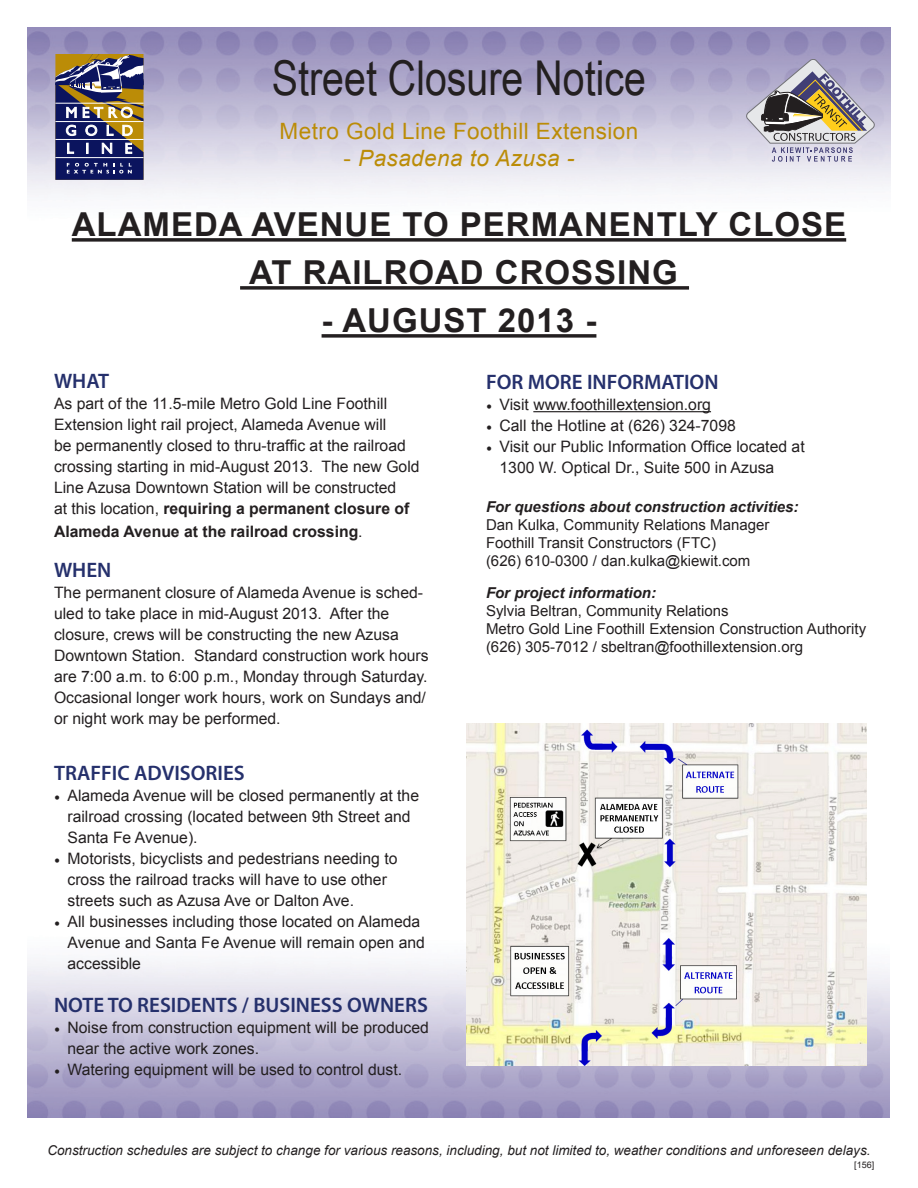
<style>
.page{position:relative;width:918px;height:1188px;background:#fff}
.page>*{position:absolute;margin:0;border:0;box-sizing:border-box;transform-origin:0 0}
.Heading{font:48px "Arial Narrow";color:#231f20}
.t1{font:700 33px "Arial";letter-spacing:.03em;color:#231f20}
.t2{font:22.5px "Arial";letter-spacing:.02em;color:#bb8c07}
.t3{font:italic 22.5px "Arial";letter-spacing:.02em;color:#bb8c07}
.Subheading{font:600 21px "Myriad Pro";color:#25306c}
.t4{font:15.75px/21px "Arial";color:#231f20}
.t5{font:700 15.75px "Arial";color:#231f20}
.Subheading-2{font:15px/18px "Arial";color:#231f20}
.Subheading-3{font:italic 700 15px "Arial";color:#231f20}
.t6{font:italic 13.5px "Arial";color:#231f20}
.t7{font:9px "Arial";color:#231f20}
.s1{font-style:normal}
.s2{font-weight:700}
.s3{font-weight:400}
.s4{font-family:"Minion Pro"}
.s5{font-weight:700;font-style:italic}
</style>
<div class="page">
<img style="left:27px;top:963px;width:863px;height:154px">
<svg style="left:55px;top:54px;width:89px;height:126px;background:#5e5968"></svg>
<svg style="left:746px;top:59px;width:128px;height:103px;background:#aaa4ab"></svg>
<img style="left:466px;top:724px;width:401px;height:341px">
<svg style="left:72px;top:238px;width:774px;height:4px;background:#403c3d"></svg>
<svg style="left:240px;top:286px;width:449px;height:4px;background:#403c3d"></svg>
<svg style="left:322px;top:334px;width:274px;height:4px"></svg>
<hr style="left:533px;top:411px;width:178px;height:1px;background:#231f20">
<p class="Heading" style="left:272px;top:43px;width:376px">Street Closure Notice</p>
<p class="t2" style="left:280px;top:116px;width:360px">Metro Gold Line Foothill Extension</p>
<p class="t3" style="left:344px;top:143px;width:232px"><span class="s1">-</span> Pasadena to Azusa -</p>
<p class="t1" style="left:72px;top:203px;width:776px">ALAMEDA AVENUE TO PERMANENTLY CLOSE</p>
<p class="t1" style="left:249px;top:251px;width:430px">AT RAILROAD CROSSING</p>
<p class="t1" style="left:322px;top:299px;width:276px">- AUGUST 2013 -</p>
<p class="Subheading" style="left:54px;top:368px;width:57px">WHAT</p>
<p class="t4" style="left:54px;top:393px;width:367px">As part of the 11.5-mile Metro Gold Line Foothill Extension light rail project, Alameda Avenue will<br>be permanently closed to thru-traffic at the railroad crossing starting in mid-August 2013. The new Gold Line Azusa Downtown Station will be constructed<br>at this location, <span class="s2">requiring a permanent closure of</span></p>
<p class="t5" style="left:54px;top:521px;width:310px">Alameda Avenue at the railroad crossing<span class="s3">.</span></p>
<p class="Subheading" style="left:54px;top:557px;width:59px">WHEN</p>
<p class="t4" style="left:54px;top:582px;width:376px">The permanent closure of Alameda Avenue is sched&shy;uled to take place in mid-August 2013. After the closure, crews will be constructing the new Azusa Downtown Station. Standard construction work hours are 7:00 a.m. to 6:00 p.m., Monday through Saturday.<br>Occasional longer work hours, work on Sundays and/ or night work may be performed.</p>
<p class="Subheading" style="left:54px;top:759px;width:192px">TRAFFIC ADVISORIES</p>
<p class="t4" style="left:68px;top:785px;width:353px;text-indent:-14px"><span class="s4">•</span> Alameda Avenue will be closed permanently at the railroad crossing (located between 9th Street and<br>Santa Fe Avenue).</p>
<p class="t4" style="left:68px;top:848px;width:332px;text-indent:-14px"><span class="s4">•</span> Motorists, bicyclists and pedestrians needing to cross the railroad tracks will have to use other streets such as Azusa Ave or Dalton Ave.</p>
<p class="t4" style="left:68px;top:911px;width:359px;text-indent:-14px"><span class="s4">•</span> All businesses including those located on Alameda<br>Avenue and Santa Fe Avenue will remain open and accessible</p>
<p class="Subheading" style="left:54px;top:991px;width:375px">NOTE TO RESIDENTS / BUSINESS OWNERS</p>
<p class="t4" style="left:68px;top:1017px;width:363px;text-indent:-14px"><span class="s4">•</span> Noise from construction equipment will be produced near the active work zones.</p>
<p class="t4" style="left:54px;top:1059px;width:350px"><span class="s4">•</span> Watering equipment will be used to control dust.</p>
<p class="Subheading" style="left:486px;top:369px;width:234px">FOR MORE INFORMATION</p>
<p class="t4" style="left:486px;top:394px;width:227px"><span class="s4">•</span> Visit www.foothillextension.org</p>
<p class="t4" style="left:486px;top:415px;width:251px"><span class="s4">•</span> Call the Hotline at (626) 324-7098</p>
<p class="t4" style="left:500px;top:436px;width:307px;text-indent:-14px"><span class="s4">•</span> Visit our Public Information Office located at<br>1300 W. Optical Dr., Suite 500 in Azusa</p>
<p class="Subheading-2" style="left:486px;top:498px;width:314px"><span class="s5">For questions about construction activities:<br></span>Dan Kulka, Community Relations Manager<br>Foothill Transit Constructors (FTC)</p>
<p class="Subheading-2" style="left:486px;top:552px;width:266px">(626) 610-0300 / dan.kulka@kiewit.com</p>
<p class="Subheading-3" style="left:486px;top:583px;width:172px">For project information:</p>
<p class="Subheading-2" style="left:486px;top:602px;width:382px">Sylvia Beltran, Community Relations<br>Metro Gold Line Foothill Extension Construction Authority</p>
<p class="Subheading-2" style="left:486px;top:638px;width:319px">(626) 305-7012 / sbeltran@foothillextension.org</p>
<p class="t6" style="left:47px;top:1141px;width:825px">Construction schedules are subject to change for various reasons, including, but not limited to, weather conditions and unforeseen delays.</p>
<p class="t7" style="left:854px;top:1159px;width:22px">[156]</p>
</div>
